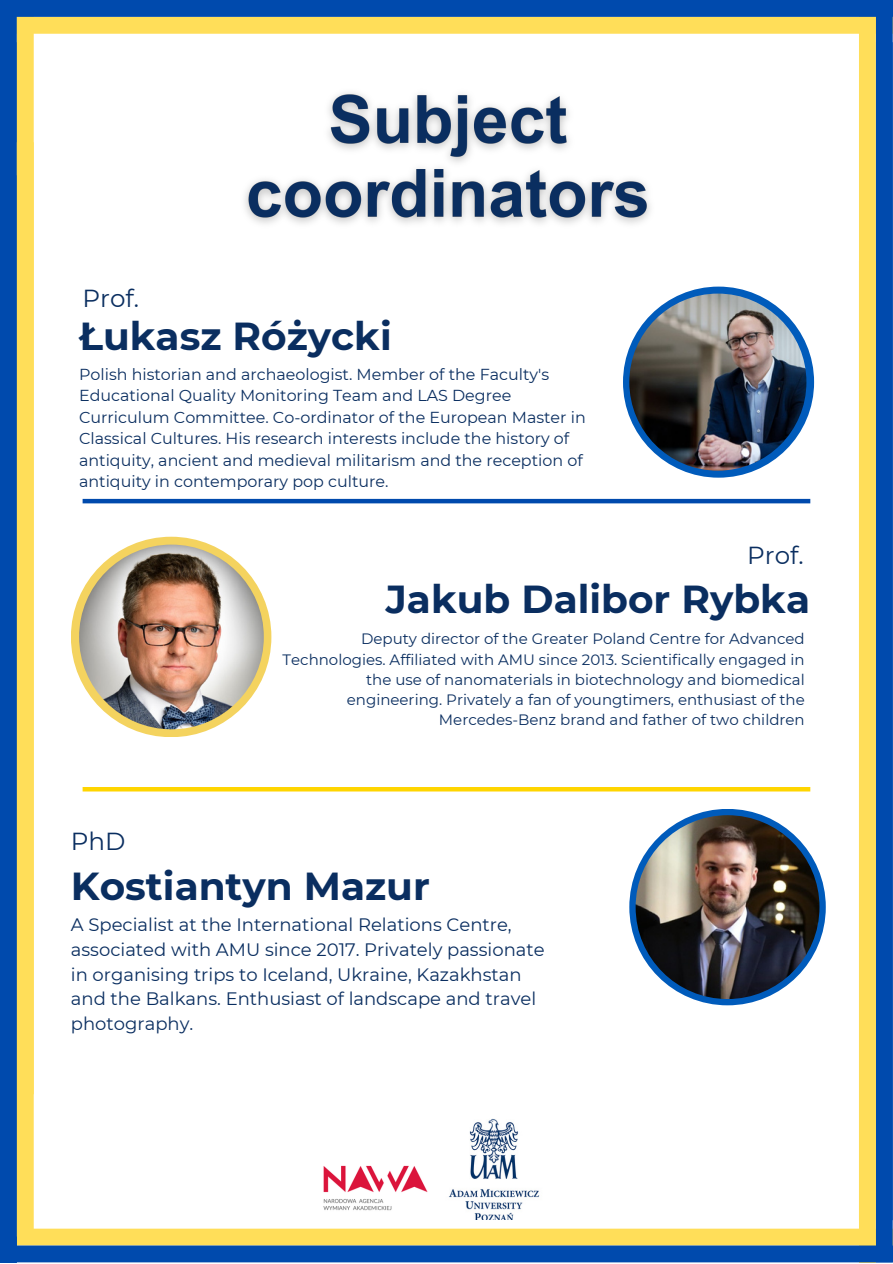
<style>
.page{position:relative;width:893px;height:1264px;background:#fff}
.page>*{position:absolute;margin:0;border:0;box-sizing:border-box;transform-origin:0 0}
.t1{font:700 39px "Montserrat";color:#0a2e60}
.t2{font:24.6px "Montserrat";color:#0a2e60}
.t3{font:18px/24.8px "Montserrat";color:#0a2e60}
.t4{font:15.9px/21.5px "Montserrat";color:#0a2e60}
.t5{font:15px/20.2px "Montserrat";color:#0a2e60;text-align:right}
</style>
<div class="page">
<div style="left:0;top:17px;width:892px;height:17px;background:#ffde59"></div>
<div style="left:0;top:0;width:17px;height:1220px;background:#004aad"></div>
<div style="left:0;top:1228px;width:892px;height:17px;background:#ffde59"></div>
<div style="left:875px;top:0;width:17px;height:1220px;background:#004aad"></div>
<div style="left:875px;top:42px;width:17px;height:1220px;background:#004aad"></div>
<div style="left:17px;top:0;width:17px;height:1094px;background:#ffde59"></div>
<div style="left:0;top:175px;width:17px;height:1087px;background:#004aad"></div>
<div style="left:623px;top:286px;width:191px;height:191px;background:#005bbb;border-radius:50%"></div>
<div style="left:858px;top:0;width:17px;height:1220px;background:#ffde59"></div>
<img style="left:449px;top:1118px;width:91px;height:101px">
<img style="left:323px;top:1165px;width:105px;height:46px">
<div style="left:0;top:0;width:892px;height:17px;background:#004aad"></div>
<div style="left:858px;top:261px;width:17px;height:1001px;background:#ffde59"></div>
<div style="left:0;top:1245px;width:892px;height:17px;background:#004aad"></div>
<div style="left:17px;top:142px;width:17px;height:1094px;background:#ffde59"></div>
<img style="left:629px;top:293px;width:177px;height:177px;border-radius:50%">
<hr style="left:83px;top:499px;width:727px;height:4px;background:#004aad">
<div style="left:71px;top:536px;width:200px;height:201px;background:#f4d35f;border-radius:50%"></div>
<img style="left:79px;top:544px;width:185px;height:185px;border-radius:50%">
<hr style="left:83px;top:787px;width:727px;height:4px;background:#ffd500">
<div style="left:629px;top:809px;width:196px;height:196px;background:#005bbb;border-radius:50%"></div>
<img style="left:635px;top:815px;width:184px;height:184px;border-radius:50%">
<img style="left:244px;top:92px;width:406px;height:132px">
<p class="t2" style="left:83px;top:283px;width:58px">Prof.</p>
<p class="t1" style="left:79px;top:313px;width:314px">Łukasz Różycki</p>
<p class="t4" style="left:79px;top:363px;width:508px">Polish historian and archaeologist. Member of the Faculty's Educational Quality Monitoring Team and LAS Degree Curriculum Committee. Co-ordinator of the European Master in Classical Cultures. His research interests include the history of antiquity, ancient and medieval militarism and the reception of antiquity in contemporary pop culture.</p>
<p class="t2" style="left:747px;top:540px;width:58px">Prof.</p>
<p class="t1" style="left:386px;top:575px;width:425px">Jakub Dalibor Rybka</p>
<p class="t5" style="left:282px;top:628px;width:523px">Deputy director of the Greater Poland Centre for Advanced Technologies. Affiliated with AMU since 2013. Scientifically engaged in the use of nanomaterials in biotechnology and biomedical engineering. Privately a fan of youngtimers, enthusiast of the Mercedes-Benz brand and father of two children</p>
<p class="t2" style="left:71px;top:826px;width:56px">PhD</p>
<p class="t1" style="left:71px;top:861px;width:360px">Kostiantyn Mazur</p>
<p class="t3" style="left:71px;top:912px;width:475px">A Specialist at the International Relations Centre, associated with AMU since 2017. Privately passionate in organising trips to Iceland, Ukraine, Kazakhstan and the Balkans. Enthusiast of landscape and travel photography.</p>
</div>
